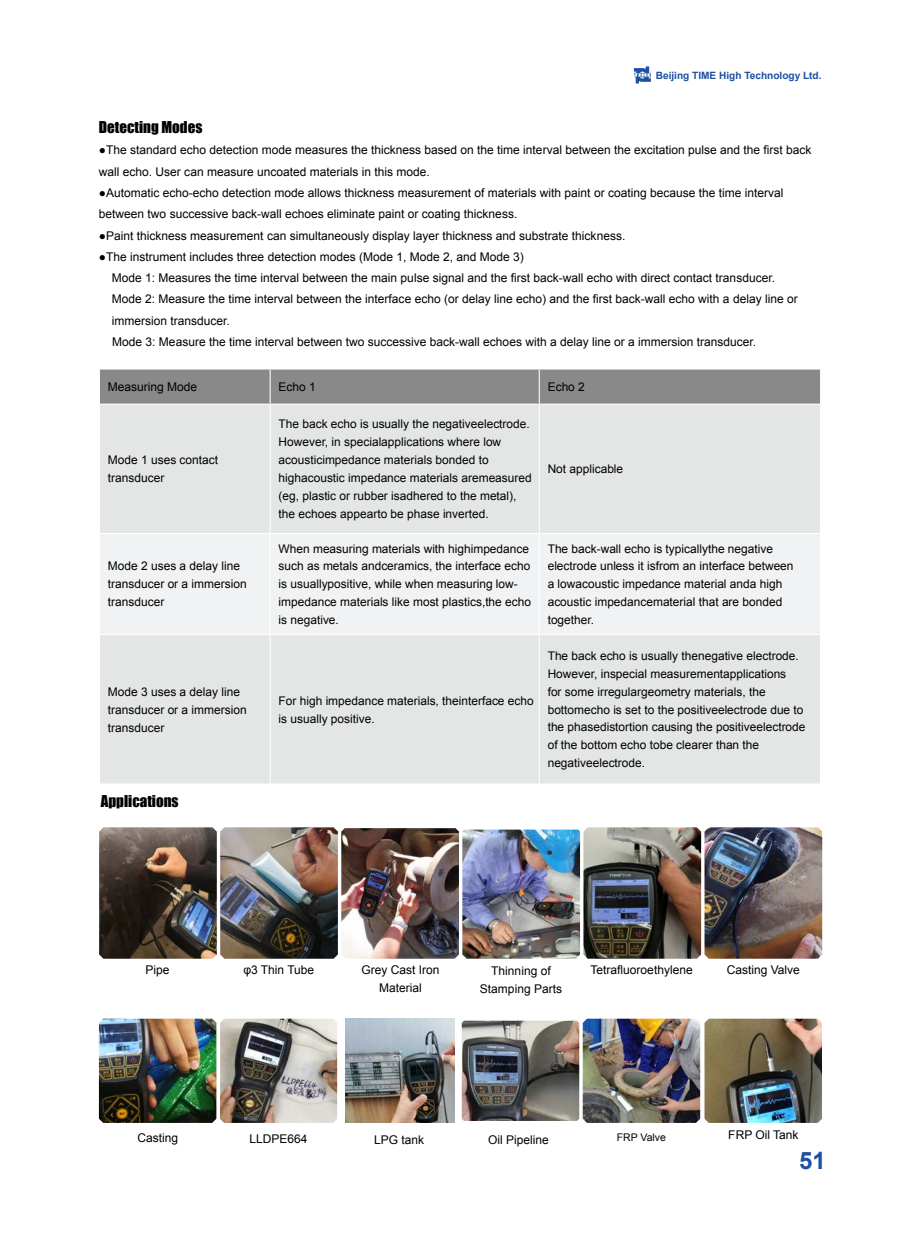
<style>
.page{position:relative;width:919px;height:1238px;background:#fff}
.page>*{position:absolute;margin:0;border:0;box-sizing:border-box;transform-origin:0 0}
.t1{font:700 24px "Arial";color:#1d50a2}
.t2{font:15px "Impact";color:#000}
.t3{font:12px/21.3px "Arial";color:#000}
.t4{font:11.85px/17.9px "Arial";color:#000}
.t5{font:10.5px "Arial";color:#000}
.t6{font:700 10.05px "Arial";color:#1d50a2}
</style>
<div class="page">
<svg style="left:634px;top:66px;width:17px;height:17px"></svg>
<div style="left:100px;top:369px;width:720px;height:34px;background:#898989"></div>
<div style="left:100px;top:405px;width:720px;height:378px;background:#e4e6e6"></div>
<div style="left:100px;top:534px;width:720px;height:100px;background:#f1f2f3"></div>
<hr style="left:269px;top:369px;width:2px;height:34px;background:#fff">
<hr style="left:538px;top:369px;width:1px;height:34px;background:#fff">
<hr style="left:269px;top:404px;width:2px;height:129px;background:#fff">
<hr style="left:538px;top:404px;width:1px;height:129px;background:#fff">
<hr style="left:99px;top:533px;width:171px;height:1px;background:#fff">
<hr style="left:270px;top:533px;width:269px;height:1px;background:#fff">
<hr style="left:269px;top:534px;width:2px;height:100px;background:#fff">
<hr style="left:539px;top:533px;width:282px;height:1px;background:#fff">
<hr style="left:538px;top:534px;width:1px;height:100px;background:#fff">
<hr style="left:99px;top:634px;width:171px;height:1px;background:#fff">
<hr style="left:270px;top:634px;width:269px;height:1px;background:#fff">
<hr style="left:269px;top:635px;width:2px;height:148px;background:#fff">
<hr style="left:539px;top:634px;width:282px;height:1px;background:#fff">
<hr style="left:538px;top:635px;width:1px;height:148px;background:#fff">
<img style="left:99px;top:827px;width:118px;height:131px">
<img style="left:462px;top:829px;width:118px;height:129px">
<img style="left:345px;top:1018px;width:109px;height:104px">
<img style="left:220px;top:827px;width:118px;height:131px">
<img style="left:704px;top:827px;width:118px;height:131px">
<img style="left:582px;top:1018px;width:118px;height:104px">
<img style="left:99px;top:1018px;width:117px;height:104px">
<img style="left:583px;top:827px;width:118px;height:131px">
<img style="left:461px;top:1020px;width:118px;height:100px">
<img style="left:341px;top:828px;width:118px;height:130px">
<img style="left:220px;top:1018px;width:117px;height:104px">
<img style="left:704px;top:1018px;width:117px;height:104px">
<p class="t6" style="left:655px;top:69px;width:167px">Beijing TIME High Technology Ltd.</p>
<p class="t2" style="left:99px;top:115px;width:105px">Detecting Modes</p>
<p class="t3" style="left:99px;top:140px;width:714px">●The standard echo detection mode measures the thickness based on the time interval between the excitation pulse and the first back wall echo. User can measure uncoated materials in this mode.</p>
<p class="t3" style="left:99px;top:182px;width:686px">●Automatic echo-echo detection mode allows thickness measurement of materials with paint or coating because the time interval between two successive back-wall echoes eliminate paint or coating thickness.</p>
<p class="t3" style="left:99px;top:225px;width:528px">●Paint thickness measurement can simultaneously display layer thickness and substrate thickness.</p>
<p class="t3" style="left:112px;top:246px;width:687px;text-indent:-13px">●The instrument includes three detection modes (Mode 1, Mode 2, and Mode 3)<br>Mode 1: Measures the time interval between the main pulse signal and the first back-wall echo with direct contact transducer.<br>Mode 2: Measure the time interval between the interface echo (or delay line echo) and the first back-wall echo with a delay line or immersion transducer.<br>Mode 3: Measure the time interval between two successive back-wall echoes with a delay line or a immersion transducer.</p>
<p class="t3" style="left:108px;top:376px;width:91px">Measuring Mode</p>
<p class="t3" style="left:278px;top:376px;width:39px">Echo 1</p>
<p class="t3" style="left:547px;top:376px;width:39px">Echo 2</p>
<p class="t3" style="left:108px;top:451px;width:112px;line-height:17.9px">Mode 1 uses contact transducer</p>
<p class="t3" style="left:108px;top:557px;width:140px;line-height:17.9px">Mode 2 uses a delay line transducer or a immersion transducer</p>
<p class="t4" style="left:278px;top:415px;width:254px">The back echo is usually the negativeelectrode.<br>However, in specialapplications where low acousticimpedance materials bonded to highacoustic impedance materials aremeasured (eg, plastic or rubber isadhered to the metal), the echoes appearto be phase inverted.</p>
<p class="t4" style="left:547px;top:460px;width:77px">Not applicable</p>
<p class="t4" style="left:278px;top:539px;width:254px">When measuring materials with highimpedance such as metals andceramics, the interface echo is usuallypositive, while when measuring low&shy;impedance materials like most plastics,the echo is negative.</p>
<p class="t4" style="left:547px;top:539px;width:247px">The back-wall echo is typicallythe negative electrode unless it isfrom an interface between a lowacoustic impedance material anda high acoustic impedancematerial that are bonded together.</p>
<p class="t3" style="left:108px;top:682px;width:140px;line-height:17.9px">Mode 3 uses a delay line transducer or a immersion transducer</p>
<p class="t4" style="left:278px;top:691px;width:256px">For high impedance materials, theinterface echo is usually positive.</p>
<p class="t2" style="left:101px;top:789px;width:79px">Applications</p>
<p class="t4" style="left:547px;top:647px;width:259px">The back echo is usually thenegative electrode.<br>However, inspecial measurementapplications<br>for some irregulargeometry materials, the bottomecho is set to the positiveelectrode due to the phasedistortion causing the positiveelectrode of the bottom echo tobe clearer than the negativeelectrode.</p>
<p class="t3" style="left:145px;top:959px;width:26px">Pipe</p>
<p class="t3" style="left:243px;top:959px;width:72px">φ3 Thin Tube</p>
<p class="t3" style="left:361px;top:960px;width:80px;line-height:18px;text-align:center">Grey Cast Iron<br>Material</p>
<p class="t3" style="left:480px;top:961px;width:84px;line-height:18px;text-align:center">Thinning of<br>Stamping Parts</p>
<p class="t3" style="left:590px;top:959px;width:104px">Tetrafluoroethylene</p>
<p class="t3" style="left:726px;top:959px;width:75px">Casting Valve</p>
<p class="t3" style="left:137px;top:1127px;width:42px">Casting</p>
<p class="t3" style="left:249px;top:1127px;width:60px">LLDPE664</p>
<p class="t3" style="left:374px;top:1128px;width:52px">LPG tank</p>
<p class="t3" style="left:488px;top:1129px;width:62px">Oil Pipeline</p>
<p class="t5" style="left:616px;top:1130px;width:51px">FRP Valve</p>
<p class="t3" style="left:728px;top:1123px;width:72px">FRP Oil Tank</p>
<h1 class="t1" style="left:799px;top:1144px;width:28px">51</h1>
</div>
